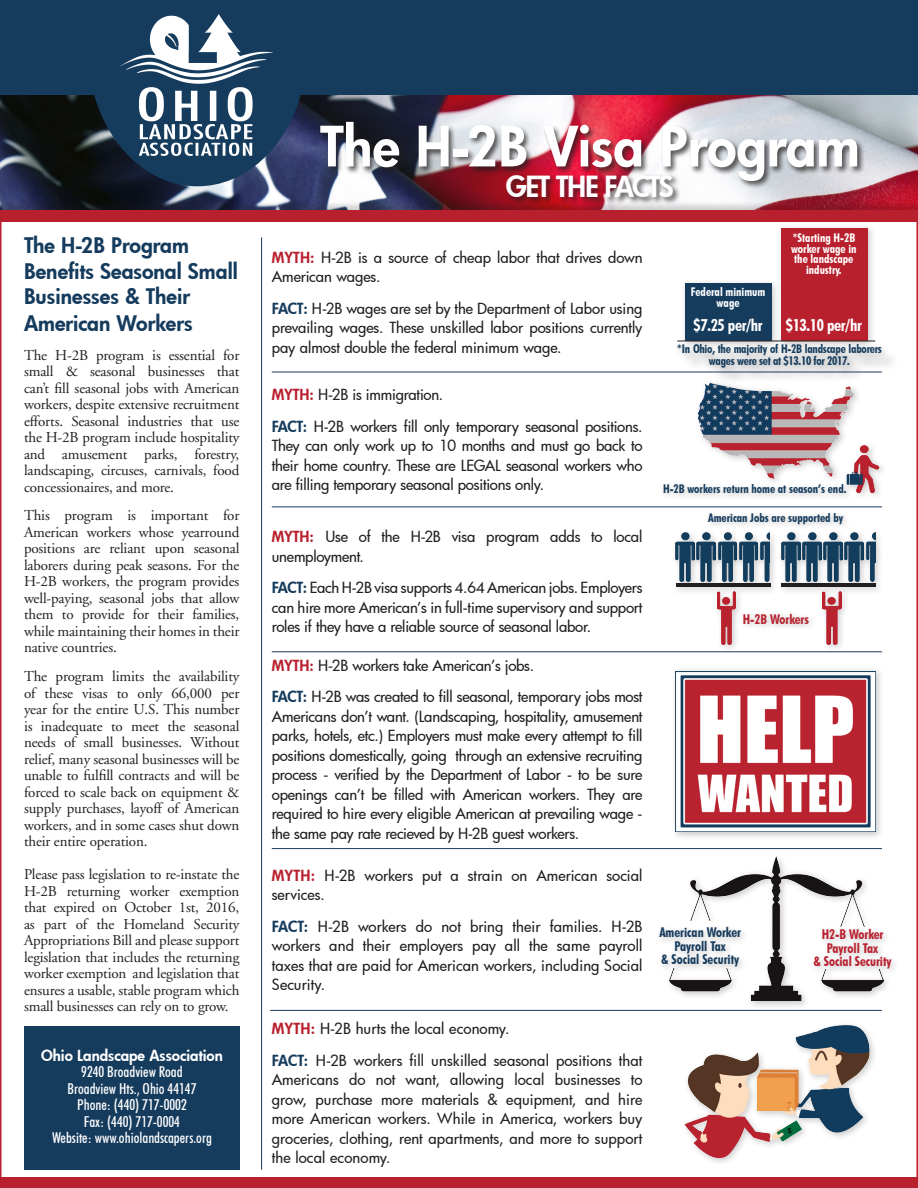
<style>
.page{position:relative;width:918px;height:1188px;background:#fff}
.page>*{position:absolute;margin:0;border:0;box-sizing:border-box;transform-origin:0 0}
.t1{font:800 54px "Futura";color:#fff}
.t2{font:800 28.5px "Futura";letter-spacing:-.06em;color:#fff}
.t3{font:800 21px/26px "Futura";color:#153b5d}
.t4{font:700 condensed 16.5px "Futura BT";letter-spacing:-.02em;color:#fff}
.t5{font:500 15px/19.5px "Futura";letter-spacing:-.01em;color:#231f20;text-align:justify}
.t6{font:15px/16.5px "Adobe Garamond";letter-spacing:-.01em;color:#231f20;text-align:justify}
.t7{font:500 condensed 15px/16.5px "Futura BT";color:#fff;text-align:center}
.t8{font:500 15px "Futura";letter-spacing:.01em;color:#231f20}
.t9{font:800 15px "Futura";color:#fff}
.t10{font:700 condensed 13.5px "Futura BT";color:#153b5d}
.t11{font:700 condensed 13.5px "Futura BT";color:#b9202e}
.t12{font:700 condensed 13.5px "Futura BT";color:#b8232f}
.t13{font:700 condensed 12px/12px "Futura BT";letter-spacing:-.02em;color:#153b5d;text-align:center}
.t14{font:700 condensed 12px/10.5px "Futura BT";color:#fff;text-align:center}
.t15{font:700 condensed 12px "Futura BT";color:#153b5d}
.s1{font-weight:800;color:#b9202e}
.s2{font-weight:800;color:#153b5d}
</style>
<div class="page">
<div style="left:24px;top:1026px;width:216px;height:143px;background:#153b5d"></div>
<img style="left:0;top:95px;width:918px;height:106px">
<div style="left:505px;top:173px;width:176px;height:32px;background:#231f20;opacity:.75"></div>
<div style="left:673px;top:224px;width:217px;height:152px;background:#231f20;opacity:.25"></div>
<div style="left:781px;top:228px;width:86px;height:113px;background:#b9202e"></div>
<div style="left:685px;top:283px;width:87px;height:58px;background:#153b5d"></div>
<hr style="left:677px;top:341px;width:198px;height:1px;background:#231f20">
<div style="left:681px;top:347px;width:219px;height:39px;background:#231f20;opacity:.25"></div>
<img style="left:684px;top:1024px;width:189px;height:139px">
<div style="left:666px;top:853px;width:226px;height:156px;background:#231f20;opacity:.25"></div>
<img style="left:669px;top:849px;width:215px;height:151px">
<div style="left:655px;top:922px;width:90px;height:46px;background:#fff"></div>
<div style="left:656px;top:923px;width:244px;height:54px;background:#231f20;opacity:.25"></div>
<hr style="left:261px;top:237px;width:1px;height:933px;background:#153b5d">
<hr style="left:272px;top:372px;width:610px;height:1px;background:#153b5d">
<hr style="left:272px;top:507px;width:610px;height:1px;background:#153b5d">
<hr style="left:272px;top:652px;width:610px;height:1px;background:#153b5d">
<hr style="left:272px;top:848px;width:610px;height:1px;background:#153b5d">
<hr style="left:270px;top:1010px;width:612px;height:1px;background:#153b5d">
<div style="left:0;top:1177px;width:918px;height:11px;background:#b9202e"></div>
<div style="left:670px;top:666px;width:215px;height:175px;background:#231f20;opacity:.25"></div>
<img style="left:675px;top:671px;width:201px;height:161px">
<div style="left:660px;top:379px;width:227px;height:123px;background:#fff"></div>
<img style="left:696px;top:375px;width:190px;height:133px">
<div style="left:671px;top:508px;width:214px;height:145px;background:#231f20;opacity:.25"></div>
<img style="left:717px;top:591px;width:19px;height:54px">
<hr style="left:676px;top:584px;width:94px;height:3px;background:#231f20">
<img style="left:676px;top:527px;width:19px;height:55px">
<img style="left:697px;top:527px;width:18px;height:55px">
<img style="left:718px;top:527px;width:19px;height:55px">
<img style="left:739px;top:527px;width:19px;height:55px">
<img style="left:760px;top:527px;width:10px;height:55px">
<img style="left:823px;top:591px;width:18px;height:54px">
<hr style="left:781px;top:584px;width:95px;height:3px;background:#231f20">
<img style="left:781px;top:527px;width:19px;height:55px">
<img style="left:802px;top:527px;width:19px;height:55px">
<img style="left:824px;top:527px;width:18px;height:55px">
<img style="left:845px;top:527px;width:18px;height:55px">
<img style="left:866px;top:527px;width:9px;height:55px">
<div style="left:0;top:201px;width:918px;height:21px;background:#231f20;opacity:.2"></div>
<div style="left:0;top:210px;width:918px;height:11px;background:#b9202e"></div>
<div style="left:318px;top:120px;width:548px;height:69px;background:#231f20;opacity:.75"></div>
<div style="left:0;top:0;width:918px;height:95px;background:#153b5d"></div>
<svg style="left:0;top:14px;width:887px;height:172px;fill:#153b5d"></svg>
<img style="left:120px;top:15px;width:153px;height:141px">
<p class="t3" style="left:24px;top:232px;width:215px">The H-2B Program<br>Benefits Seasonal Small<br>Businesses &amp; Their<br>American Workers</p>
<p class="t6" style="left:24px;top:347px;width:217px">The H-2B program is essential for small &amp; seasonal businesses that can’t fill seasonal jobs with American workers, despite extensive recruitment efforts. Seasonal industries that use the H-2B program include hospitality and amusement parks, forestry, landscaping, circuses, carnivals, food concessionaires, and more.</p>
<p class="t6" style="left:24px;top:508px;width:217px">This program is important for American workers whose yearround positions are reliant upon seasonal laborers during peak seasons. For the H-2B workers, the program provides well-paying, seasonal jobs that allow them to provide for their families, while maintaining their homes in their native countries.</p>
<p class="t6" style="left:24px;top:668px;width:217px">The program limits the availability of these visas to only 66,000 per year for the entire U.S. This number is inadequate to meet the seasonal needs of small businesses. Without relief, many seasonal businesses will be unable to fulfill contracts and will be forced to scale back on equipment &amp; supply purchases, layoff of American workers, and in some cases shut down their entire operation.</p>
<p class="t6" style="left:24px;top:866px;width:217px">Please pass legislation to re-instate the H-2B returning worker exemption that expired on October 1st, 2016, as part of the Homeland Security Appropriations Bill and please support legislation that includes the returning worker exemption and legislation that ensures a usable, stable program which small businesses can rely on to grow.</p>
<p class="t9" style="left:41px;top:1045px;width:183px">Ohio Landscape Association</p>
<p class="t7" style="left:81px;top:1064px;width:103px">9240 Broadview Road</p>
<p class="t7" style="left:68px;top:1080px;width:131px">Broadview Hts., Ohio 44147</p>
<p class="t7" style="left:77px;top:1097px;width:111px">Phone: (440) 717-0002<br>Fax: (440) 717-0004</p>
<p class="t7" style="left:52px;top:1130px;width:161px">Website: www.ohiolandscapers.org</p>
<p class="t1" style="left:320px;top:110px;width:541px">The H-2B Visa Program</p>
<p class="t2" style="left:506px;top:168px;width:169px">GET THE FACTS</p>
<p class="t5" style="left:272px;top:247px;width:372px"><span class="s1">MYTH:</span> H-2B is a source of cheap labor that drives down<br>American wages.</p>
<p class="t5" style="left:272px;top:298px;width:372px"><span class="s2">FACT:</span> H-2B wages are set by the Department of Labor using prevailing wages. These unskilled labor positions currently pay almost double the federal minimum wage.</p>
<p class="t5" style="left:272px;top:385px;width:173px"><span class="s1">MYTH:</span> H-2B is immigration.</p>
<p class="t5" style="left:272px;top:416px;width:372px"><span class="s2">FACT:</span> H-2B workers fill only temporary seasonal positions.<br>They can only work up to 10 months and must go back to their home country. These are LEGAL seasonal workers who are filling temporary seasonal positions only.</p>
<p class="t5" style="left:272px;top:527px;width:372px"><span class="s1">MYTH:</span> Use of the H-2B visa program adds to local unemployment.</p>
<p class="t5" style="left:272px;top:578px;width:372px"><span class="s2">FACT:</span> Each H-2B visa supports 4.64 American jobs. Employers can hire more American’s in full-time supervisory and support roles if they have a reliable source of seasonal labor.</p>
<p class="t5" style="left:272px;top:655px;width:264px"><span class="s1">MYTH:</span> H-2B workers take American’s jobs.</p>
<p class="t5" style="left:272px;top:687px;width:372px"><span class="s2">FACT:</span> H-2B was created to fill seasonal, temporary jobs most Americans don’t want. (Landscaping, hospitality, amusement parks, hotels, etc.) Employers must make every attempt to fill positions domestically, going through an extensive recruiting process - verified by the Department of Labor - to be sure openings can’t be filled with American workers. They are required to hire every eligible American at prevailing wage - the same pay rate recieved by H-2B guest workers.</p>
<p class="t5" style="left:272px;top:865px;width:372px"><span class="s1">MYTH:</span> H-2B workers put a strain on American social services.</p>
<p class="t5" style="left:272px;top:916px;width:372px"><span class="s2">FACT:</span> H-2B workers do not bring their families. H-2B workers and their employers pay all the same payroll taxes that are paid for American workers, including Social Security.</p>
<p class="t8" style="left:272px;top:1019px;width:239px"><span class="s1">MYTH:</span> H-2B hurts the local economy.</p>
<p class="t5" style="left:272px;top:1050px;width:372px"><span class="s2">FACT:</span> H-2B workers fill unskilled seasonal positions that Americans do not want, allowing local businesses to grow, purchase more materials &amp; equipment, and hire more American workers. While in America, workers buy groceries, clothing, rent apartments, and more to support the local economy.</p>
<p class="t14" style="left:691px;top:287px;width:76px">Federal minimum wage</p>
<p class="t14" style="left:791px;top:233px;width:67px">*Starting H-2B worker wage in the landscape industry.</p>
<p class="t4" style="left:694px;top:315px;width:71px">$7.25 per/hr</p>
<p class="t4" style="left:786px;top:315px;width:78px">$13.10 per/hr</p>
<p class="t13" style="left:677px;top:343px;width:207px">*In Ohio, the majority of H-2B landscape laborers wages were set at $13.10 for 2017.</p>
<p class="t15" style="left:663px;top:481px;width:185px">H-2B workers return home at season’s end.</p>
<p class="t15" style="left:708px;top:510px;width:137px">American Jobs are supported by</p>
<p class="t12" style="left:743px;top:611px;width:68px">H-2B Workers</p>
<p class="t10" style="left:659px;top:924px;width:83px">American Worker</p>
<p class="t10" style="left:674px;top:938px;width:53px">Payroll Tax</p>
<p class="t10" style="left:661px;top:951px;width:79px">&amp; Social Security</p>
<p class="t11" style="left:822px;top:926px;width:63px">H2-B Worker</p>
<p class="t11" style="left:827px;top:940px;width:53px">Payroll Tax</p>
<p class="t11" style="left:814px;top:953px;width:79px">&amp; Social Security</p>
</div>
